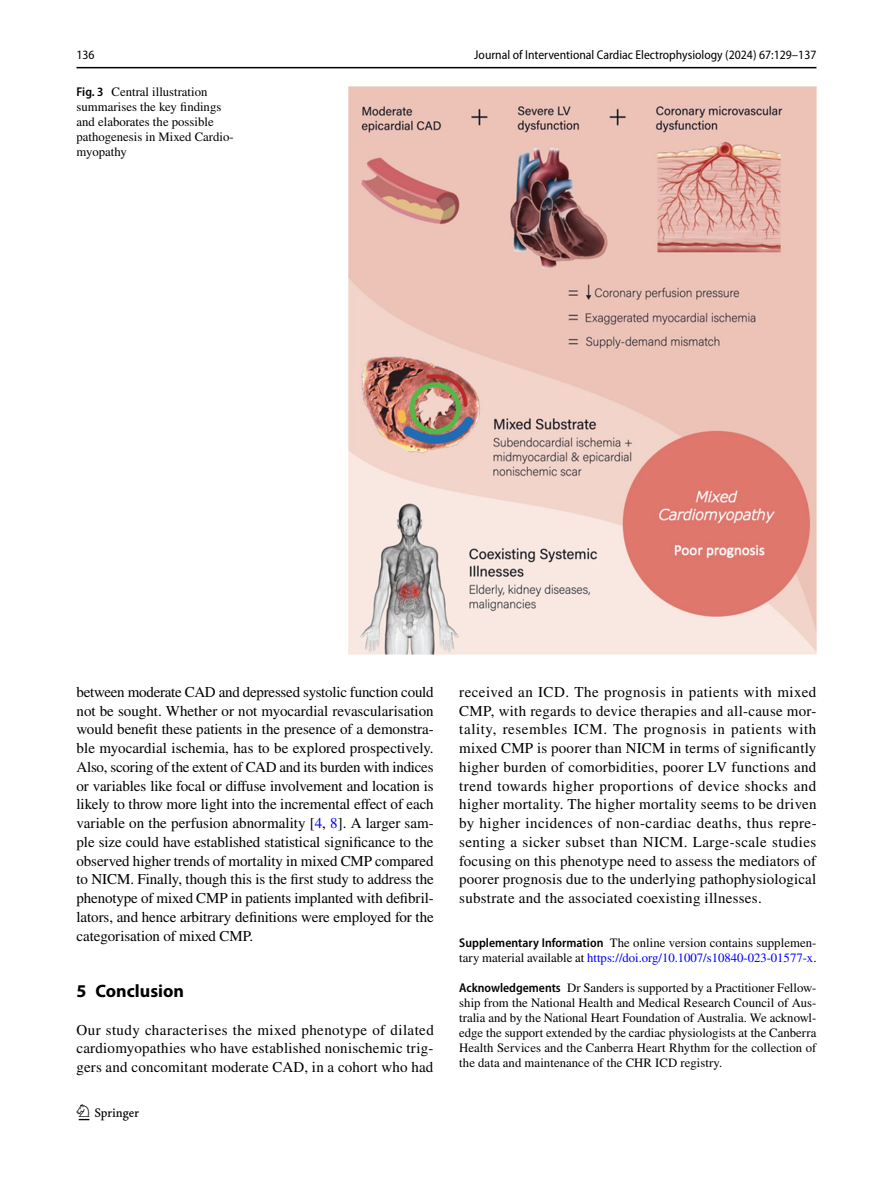
<style>
.page{position:relative;width:893px;height:1187px;background:#fff}
.page>*{position:absolute;margin:0;border:0;box-sizing:border-box;transform-origin:0 0}
.t1{font:22.5px "Springnew Regular 2";color:#000}
.t2{font:700 18px "Myriad Pro";color:#000}
.t3{font:15px/18.8px "STIX";letter-spacing:.015em;color:#000;text-align:justify}
.t4{font:12.75px/15px "STIX";color:#000}
.t5{font:semi-condensed 12.75px "Myriad Pro";color:#000}
.s1{font-family:"Myriad Pro";font-weight:600;font-stretch:semi-condensed}
.s2{color:#00f}
</style>
<div class="page">
<hr style="left:77px;top:67px;width:739px;height:1px;background:#000">
<img style="left:349px;top:87px;width:467px;height:567px">
<p class="t5" style="left:77px;top:48px;width:20px">136</p>
<p class="t5" style="left:474px;top:48px;width:344px">Journal of Interventional Cardiac Electrophysiology (2024) 67:129–137</p>
<p class="t4" style="left:77px;top:85px;width:159px"><span class="s1">Fig. 3</span> Central illustration summarises the key findings and elaborates the possible pathogenesis in Mixed Cardio&shy;myopathy</p>
<p class="t3" style="left:77px;top:683px;width:359px">between moderate CAD and depressed systolic function could not be sought. Whether or not myocardial revascularisation would benefit these patients in the presence of a demonstra&shy;ble myocardial ischemia, has to be explored prospectively.<br>Also, scoring of the extent of CAD and its burden with indices or variables like focal or diffuse involvement and location is likely to throw more light into the incremental effect of each variable on the perfusion abnormality [<span class="s2">4</span>, <span class="s2">8</span>]. A larger sam&shy;ple size could have established statistical significance to the observed higher trends of mortality in mixed CMP compared to NICM. Finally, though this is the first study to address the phenotype of mixed CMP in patients implanted with defibril&shy;lators, and hence arbitrary definitions were employed for the categorisation of mixed CMP.</p>
<p class="t2" style="left:77px;top:979px;width:109px">5 Conclusion</p>
<p class="t3" style="left:77px;top:1021px;width:359px">Our study characterises the mixed phenotype of dilated cardiomyopathies who have established nonischemic trig&shy;gers and concomitant moderate CAD, in a cohort who had</p>
<h1 class="t1" style="left:79px;top:1104px;width:62px">1 3</h1>
<p class="t3" style="left:459px;top:683px;width:359px">received an ICD. The prognosis in patients with mixed CMP, with regards to device therapies and all-cause mor&shy;tality, resembles ICM. The prognosis in patients with mixed CMP is poorer than NICM in terms of significantly higher burden of comorbidities, poorer LV functions and trend towards higher proportions of device shocks and higher mortality. The higher mortality seems to be driven by higher incidences of non-cardiac deaths, thus repre&shy;senting a sicker subset than NICM. Large-scale studies focusing on this phenotype need to assess the mediators of poorer prognosis due to the underlying pathophysiological substrate and the associated coexisting illnesses.</p>
<p class="t4" style="left:459px;top:935px;width:359px"><span class="s1">Supplementary Information</span> The online version contains supplemen&shy;tary material available at <span class="s2">https://doi.org/10.1007/s10840-023-01577-x</span>.</p>
<p class="t4" style="left:459px;top:980px;width:359px;text-align:justify"><span class="s1">Acknowledgements</span> Dr Sanders is supported by a Practitioner Fellow&shy;ship from the National Health and Medical Research Council of Aus&shy;tralia and by the National Heart Foundation of Australia. We acknowl&shy;edge the support extended by the cardiac physiologists at the Canberra Health Services and the Canberra Heart Rhythm for the collection of the data and maintenance of the CHR ICD registry.</p>
</div>
